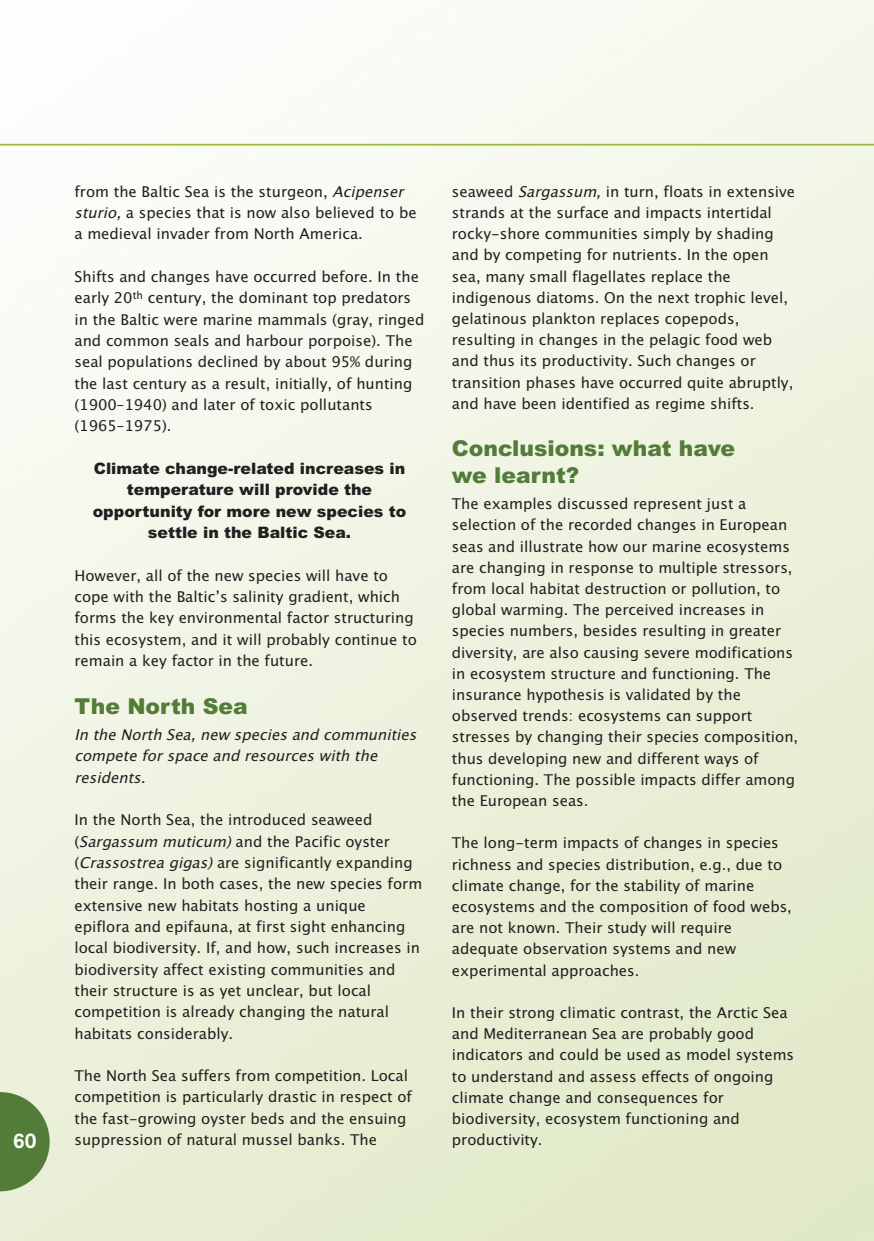
<style>
.page{position:relative;width:874px;height:1241px;background:#fff}
.page>*{position:absolute;margin:0;border:0;box-sizing:border-box;transform-origin:0 0}
.t1{font:900 21.88px/26.4px "Arial";color:#537c38}
.t2{font:700 21px "Basic Commercial";color:#fff}
.t3{font:900 15.75px/21.3px "Arial";color:#231f20;text-align:center}
.t4{font:14.88px/21.2px "Lucida Grande";color:#231f20}
.t5{font:italic 14.88px/21.3px "Lucida Grande";color:#231f20}
.s1{font-style:italic}
</style>
<div class="page">
<svg style="left:0;top:1091px;width:50px;height:100px;background:#75965c"></svg>
<hr style="left:0;top:144px;width:873px;height:1px;background:#98bb3c">
<p class="t4" style="left:74px;top:181px;width:343px">from the Baltic Sea is the sturgeon, <span class="s1">Acipenser sturio,</span>a species that is now also believed to be a medieval invader from North America.</p>
<p class="t4" style="left:74px;top:266px;width:351px">Shifts and changes have occurred before. In the early 20<sup>th</sup> century, the dominant top predators in the Baltic were marine mammals (gray, ringed and common seals and harbour porpoise). The seal populations declined by about 95% during the last century as a result, initially, of hunting (1900–1940) and later of toxic pollutants (1965–1975).</p>
<p class="t3" style="left:93px;top:458px;width:315px">Climate change-related increases in temperature will provide the opportunity for more new species to settle in the Baltic Sea.</p>
<p class="t4" style="left:74px;top:564px;width:343px">However, all of the new species will have to cope with the Baltic’s salinity gradient, which forms the key environmental factor structuring this ecosystem, and it will probably continue to remain a key factor in the future.</p>
<h1 class="t1" style="left:74px;top:693px;width:175px">The North Sea</h1>
<p class="t5" style="left:74px;top:724px;width:349px">In the North Sea, new species and communities compete for space and resources with the residents.</p>
<p class="t4" style="left:74px;top:809px;width:349px">In the North Sea, the introduced seaweed (<span class="s1">Sargassummuticum)</span>and the Pacific oyster (<span class="s1">Crassostreagigas)</span>are significantly expanding their range. In both cases, the new species form extensive new habitats hosting a unique epiflora and epifauna, at first sight enhancing local biodiversity. If, and how, such increases in biodiversity affect existing communities and their structure is as yet unclear, but local competition is already changing the natural habitats considerably.</p>
<p class="t4" style="left:74px;top:1065px;width:339px">The North Sea suffers from competition. Local competition is particularly drastic in respect of the fast-growing oyster beds and the ensuing suppression of natural mussel banks. The</p>
<p class="t4" style="left:451px;top:181px;width:345px">seaweed <span class="s1">Sargassum,</span>in turn, floats in extensive strands at the surface and impacts intertidal rocky-shore communities simply by shading and by competing for nutrients. In the open sea, many small flagellates replace the indigenous diatoms. On the next trophic level, gelatinous plankton replaces copepods, resulting in changes in the pelagic food web and thus its productivity. Such changes or transition phases have occurred quite abruptly, and have been identified as regime shifts.</p>
<h1 class="t1" style="left:451px;top:435px;width:284px">Conclusions: what have we learnt?</h1>
<p class="t4" style="left:451px;top:493px;width:348px">The examples discussed represent just a selection of the recorded changes in European seas and illustrate how our marine ecosystems are changing in response to multiple stressors, from local habitat destruction or pollution, to global warming. The perceived increases in species numbers, besides resulting in greater diversity, are also causing severe modifications in ecosystem structure and functioning. The insurance hypothesis is validated by the observed trends: ecosystems can support stresses by changing their species composition, thus developing new and different ways of functioning. The possible impacts differ among the European seas.</p>
<p class="t4" style="left:451px;top:832px;width:341px">The long-term impacts of changes in species richness and species distribution, e.g., due to climate change, for the stability of marine ecosystems and the composition of food webs, are not known. Their study will require adequate observation systems and new experimental approaches.</p>
<p class="t4" style="left:451px;top:1002px;width:343px">In their strong climatic contrast, the Arctic Sea and Mediterranean Sea are probably good indicators and could be used as model systems to understand and assess effects of ongoing climate change and consequences for biodiversity, ecosystem functioning and</p>
<h2 class="t2" style="left:13px;top:1132px;width:25px">60</h2>
<p class="t4" style="left:451px;top:1129px;width:92px">productivity.</p>
</div>
